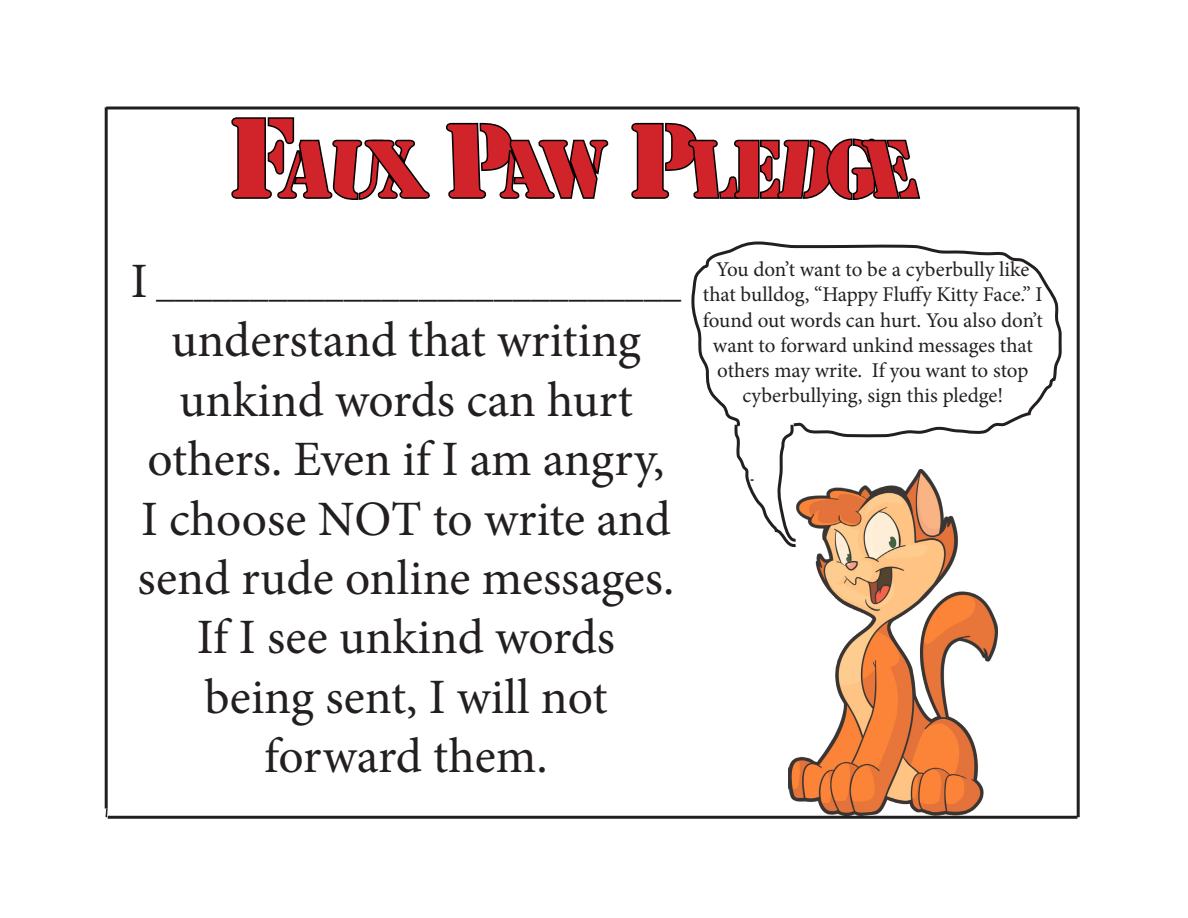
<style>
.page{position:relative;width:1188px;height:918px;background:#fff}
.page>*{position:absolute;margin:0;border:0;box-sizing:border-box;transform-origin:0 0}
.t1{font:75px "Stencil Std";color:#d1232a}
.t2{font:49.5px/59.4px "Minion Pro";color:#231f20;text-align:center}
.t3{font:37.5px "Minion Pro";color:#231f20}
.t4{font:21px/25.2px "Minion Pro";letter-spacing:-.005em;color:#231f20;text-align:center}
.s1{font-size:105px}
.s2{font-style:italic}
.s3{font-size:97.5px}
.s4{font-size:49.5px}
</style>
<div class="page">
<img style="left:789px;top:470px;width:209px;height:346px">
<svg style="left:106px;top:106px;width:972px;height:4px;fill:#908e8f"></svg>
<hr style="left:105px;top:107px;width:3px;height:701px;background:#231f20">
<hr style="left:1077px;top:107px;width:3px;height:710px;background:#231f20">
<svg style="left:105px;top:807px;width:4px;height:12px"></svg>
<hr style="left:108px;top:816px;width:969px;height:3px;background:#231f20">
<svg style="left:230px;top:106px;width:200px;height:94px"></svg>
<svg style="left:447px;top:106px;width:163px;height:93px"></svg>
<svg style="left:631px;top:122px;width:290px;height:78px"></svg>
<svg style="left:691px;top:241px;width:371px;height:197px"></svg>
<svg style="left:733px;top:422px;width:66px;height:126px"></svg>
<p class="t1" style="left:228px;top:121px;width:718px"><span class="s1">F</span>AU<span class="s2">X</span><span class="s3">P</span><span class="s2">A</span>W <span class="s3">P</span>LEDG<span class="s2">E</span></p>
<p class="t3" style="left:131px;top:260px;width:552px"><span class="s4">I</span> ____________________________</p>
<p class="t2" style="left:171px;top:311px;width:471px">understand that writing</p>
<p class="t2" style="left:179px;top:371px;width:455px">unkind words can hurt</p>
<p class="t2" style="left:138px;top:430px;width:538px">others. Even if I am angry,<br>I choose NOT to write and send rude online messages.<br>If I see unkind words</p>
<p class="t2" style="left:204px;top:668px;width:405px">being sent, I will not</p>
<p class="t2" style="left:264px;top:727px;width:285px">forward them.</p>
<p class="t4" style="left:703px;top:257px;width:342px">You don’t want to be a cyberbully like that bulldog, “Happy Fluffy Kitty Face.” I found out words can hurt. You also don’t want to forward unkind messages that others may write. If you want to stop cyberbullying, sign this pledge!</p>
</div>
